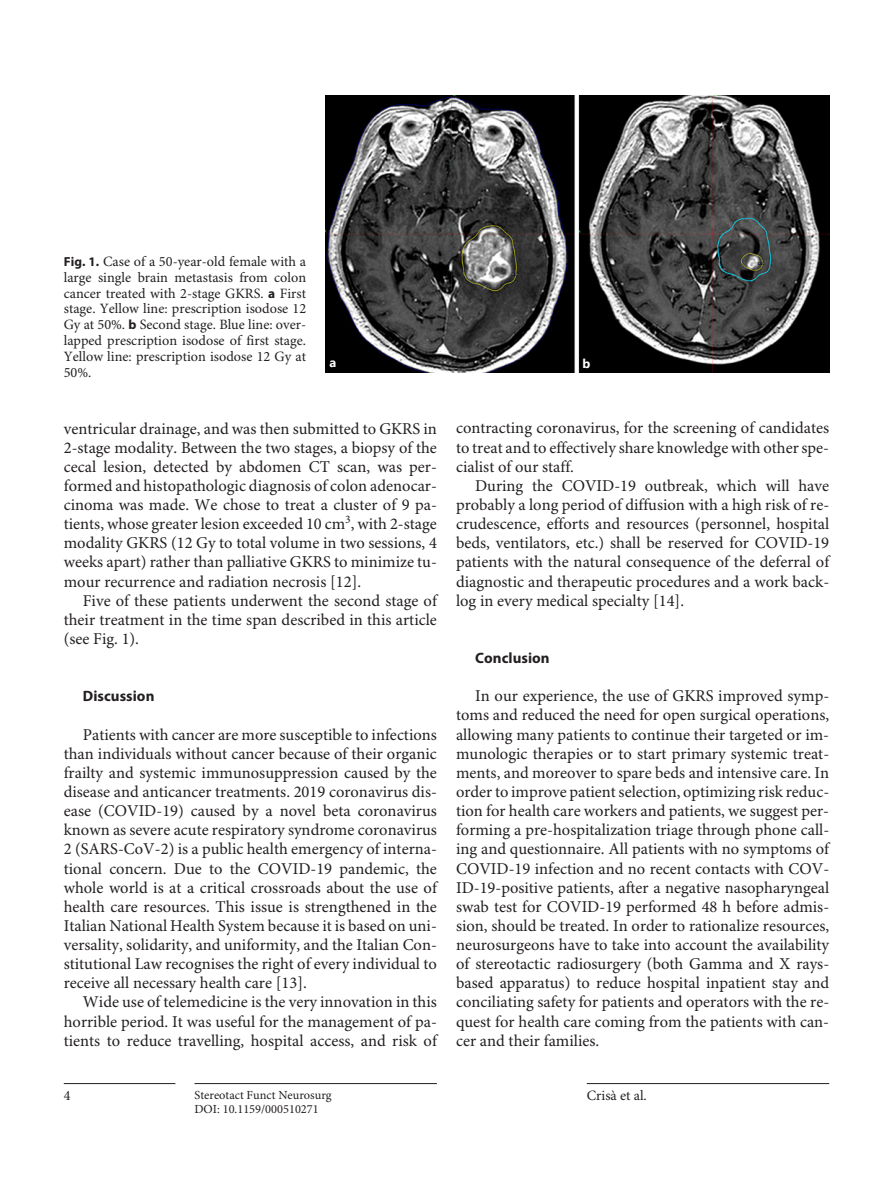
<style>
.page{position:relative;width:893px;height:1191px;background:#fff}
.page>*{position:absolute;margin:0;border:0;box-sizing:border-box;transform-origin:0 0}
.t1{font:16.5px/19px "Minion Pro";color:#231f20;text-align:justify}
.t2{font:700 15px "Myriad Pro";letter-spacing:.005em;color:#231f20}
.t3{font:14.25px/15.9px "Minion Pro";color:#231f20;text-align:justify}
.t4{font:700 12.75px "Segoe UI";color:#fff}
.t5{font:12.3px "Minion Pro";color:#231f20}
.s1{font-family:"Myriad Pro";font-weight:700;font-size:13.2px}
.s2{font-family:"Myriad Pro";font-weight:700;font-size:13.35px}
</style>
<div class="page">
<hr style="left:64px;top:1083px;width:111px;height:1px;background:#231f20">
<hr style="left:195px;top:1083px;width:242px;height:1px;background:#231f20">
<hr style="left:587px;top:1083px;width:242px;height:1px;background:#231f20">
<img style="left:325px;top:95px;width:504px;height:277px">
<p class="t3" style="left:64px;top:254px;width:244px"><span class="s1">Fig. 1.</span> Case of a 50-year-old female with a large single brain metastasis from colon cancer treated with 2-stage GKRS. <span class="s2">a</span> First stage. Yellow line: prescription isodose 12<br>Gy at 50%. <span class="s2">b</span> Second stage. Blue line: over&shy;lapped prescription isodose of first stage.<br>Yellow line: prescription isodose 12 Gy at 50%.</p>
<p class="t4" style="left:329px;top:351px;width:8px">a</p>
<p class="t4" style="left:582px;top:352px;width:9px">b</p>
<p class="t1" style="left:64px;top:419px;width:375px">ventricular drainage, and was then submitted to GKRS in 2-stage modality. Between the two stages, a biopsy of the cecal lesion, detected by abdomen CT scan, was per&shy;formed and histopathologic diagnosis of colon adenocar&shy;cinoma was made. We chose to treat a cluster of 9 pa&shy;tients, whose greater lesion exceeded 10 cm<sup>3</sup>, with 2-stage modality GKRS (12 Gy to total volume in two sessions, 4 weeks apart) rather than palliative GKRS to minimize tu&shy;mour recurrence and radiation necrosis [12].</p>
<p class="t1" style="left:64px;top:591px;width:375px;text-indent:19px">Five of these patients underwent the second stage of their treatment in the time span described in this article (see Fig. 1).</p>
<p class="t2" style="left:83px;top:688px;width:73px">Discussion</p>
<p class="t1" style="left:64px;top:725px;width:375px;text-indent:19px">Patients with cancer are more susceptible to infections than individuals without cancer because of their organic frailty and systemic immunosuppression caused by the disease and anticancer treatments. 2019 coronavirus dis&shy;ease (COVID-19) caused by a novel beta coronavirus known as severe acute respiratory syndrome coronavirus 2 (SARS-CoV-2) is a public health emergency of interna&shy;tional concern. Due to the COVID-19 pandemic, the whole world is at a critical crossroads about the use of health care resources. This issue is strengthened in the Italian National Health System because it is based on uni&shy;versality, solidarity, and uniformity, and the Italian Con&shy;stitutional Law recognises the right of every individual to receive all necessary health care [13].</p>
<p class="t1" style="left:64px;top:993px;width:375px;text-indent:19px">Wide use of telemedicine is the very innovation in this horrible period. It was useful for the management of pa&shy;tients to reduce travelling, hospital access, and risk of</p>
<p class="t1" style="left:456px;top:419px;width:375px">contracting coronavirus, for the screening of candidates to treat and to effectively share knowledge with other spe&shy;cialist of our staff.</p>
<p class="t1" style="left:456px;top:477px;width:375px;text-indent:19px">During the COVID-19 outbreak, which will have probably a long period of diffusion with a high risk of re&shy;crudescence, efforts and resources (personnel, hospital beds, ventilators, etc.) shall be reserved for COVID-19 patients with the natural consequence of the deferral of diagnostic and therapeutic procedures and a work back&shy;log in every medical specialty [14].</p>
<p class="t2" style="left:475px;top:649px;width:76px">Conclusion</p>
<p class="t1" style="left:456px;top:687px;width:375px;text-indent:19px">In our experience, the use of GKRS improved symp&shy;toms and reduced the need for open surgical operations, allowing many patients to continue their targeted or im&shy;munologic therapies or to start primary systemic treat&shy;ments, and moreover to spare beds and intensive care. In order to improve patient selection, optimizing risk reduc&shy;tion for health care workers and patients, we suggest per&shy;forming a pre-hospitalization triage through phone call&shy;ing and questionnaire. All patients with no symptoms of COVID-19 infection and no recent contacts with COV-ID-19-positive patients, after a negative nasopharyngeal swab test for COVID-19 performed 48 h before admis&shy;sion, should be treated. In order to rationalize resources, neurosurgeons have to take into account the availability of stereotactic radiosurgery (both Gamma and X rays&shy;based apparatus) to reduce hospital inpatient stay and conciliating safety for patients and operators with the re&shy;quest for health care coming from the patients with can&shy;cer and their families.</p>
<p class="t3" style="left:64px;top:1088px;width:8px">4</p>
<p class="t5" style="left:195px;top:1087px;width:139px">Stereotact Funct Neurosurg</p>
<p class="t3" style="left:587px;top:1088px;width:62px">Crisà et al.</p>
<p class="t5" style="left:195px;top:1101px;width:126px">DOI: 10.1159/000510271</p>
</div>
